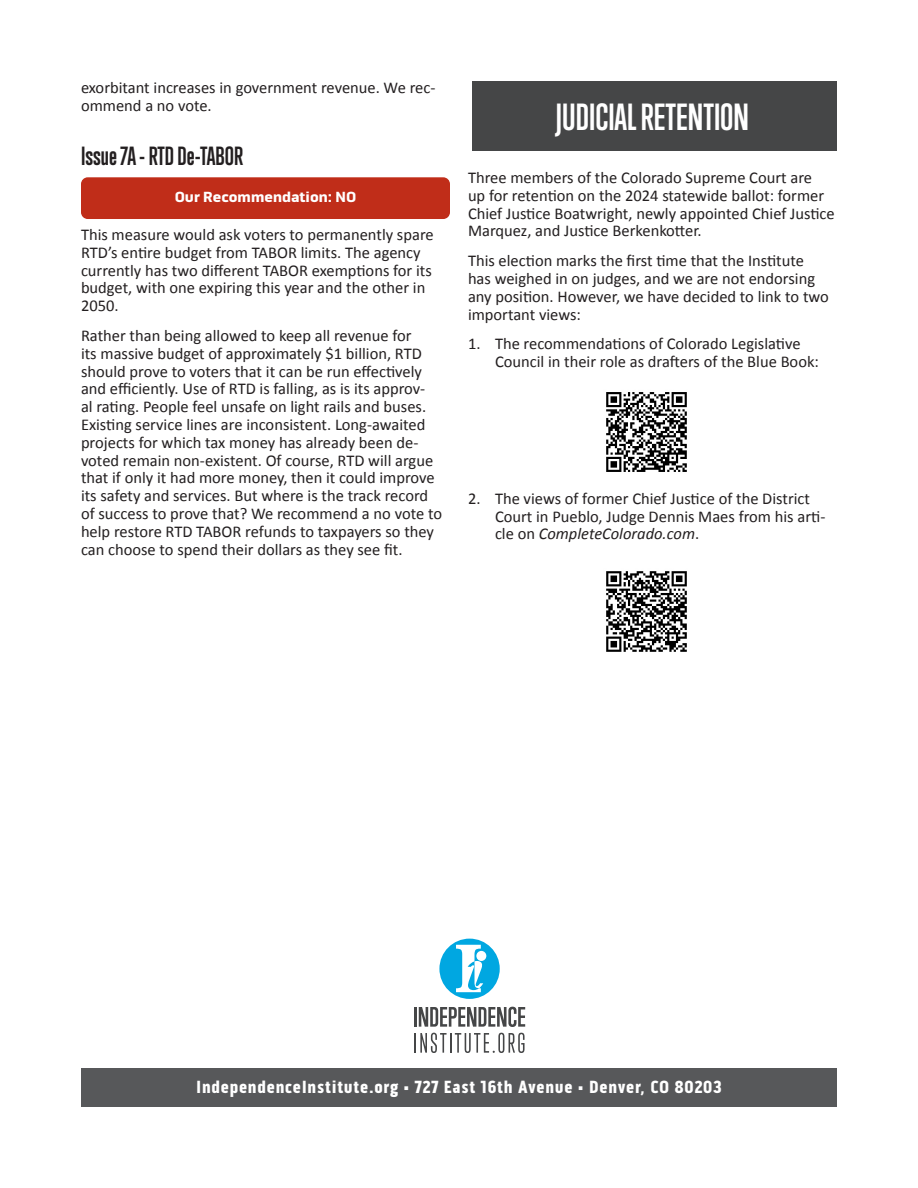
<style>
.page{position:relative;width:918px;height:1188px;background:#fff}
.page>*{position:absolute;margin:0;border:0;box-sizing:border-box;transform-origin:0 0}
.Ballot_Item{font:700 34.5px "Trump Gothic Pro";color:#fff}
.Ballot_Item-2{font:700 24px "Trump Gothic Pro";color:#231f20}
.t1{font:900 18px "Pill Gothic 300 mg";letter-spacing:.04em;color:#fff}
.t2{font:16.5px/17.9px "Calibri";color:#231f20}
.NO{font:900 15px "Pill Gothic 600 mg";color:#fff}
.s1{font-style:italic}
</style>
<div class="page">
<div style="left:472px;top:81px;width:365px;height:70px;background:#454647"></div>
<div style="left:81px;top:177px;width:369px;height:42px;background:#c02d19;border-radius:7px"></div>
<div style="left:81px;top:1068px;width:756px;height:39px;background:#57585a"></div>
<div style="left:439px;top:939px;width:61px;height:60px;background:#00a7e1;border-radius:50%"></div>
<div style="left:476px;top:951px;width:10px;height:10px;background:#fff;border-radius:50%"></div>
<svg style="left:456px;top:945px;width:27px;height:47px"></svg>
<hr style="left:414px;top:1007px;width:3px;height:20px;background:#454647">
<svg style="left:419px;top:1007px;width:106px;height:20px"></svg>
<svg style="left:415px;top:1033px;width:110px;height:20px"></svg>
<img style="left:606px;top:571px;width:81px;height:81px">
<img style="left:606px;top:392px;width:81px;height:80px">
<p class="t2" style="left:81px;top:79px;width:356px">exorbitant increases in government revenue. We rec&shy;ommend a no vote.</p>
<p class="Ballot_Item-2" style="left:81px;top:142px;width:164px">Issue 7A - RTD De-TABOR</p>
<p class="NO" style="left:175px;top:188px;width:183px">Our Recommendation: NO</p>
<p class="t2" style="left:81px;top:225px;width:354px">This measure would ask voters to permanently spare RTD’s entire budget from TABOR limits. The agency currently has two different TABOR exemptions for its budget, with one expiring this year and the other in 2050.</p>
<p class="t2" style="left:81px;top:326px;width:363px">Rather than being allowed to keep all revenue for<br>its massive budget of approximately $1 billion, RTD should prove to voters that it can be run effectively and efficiently. Use of RTD is falling, as is its approv-<br>al rating. People feel unsafe on light rails and buses.<br>Existing service lines are inconsistent. Long-awaited projects for which tax money has already been de&shy;voted remain non-existent. Of course, RTD will argue that if only it had more money, then it could improve its safety and services. But where is the track record of success to prove that? We recommend a no vote to help restore RTD TABOR refunds to taxpayers so they can choose to spend their dollars as they see fit.</p>
<p class="Ballot_Item" style="left:556px;top:96px;width:195px">JUDICIAL RETENTION</p>
<p class="t2" style="left:468px;top:168px;width:368px">Three members of the Colorado Supreme Court are<br>up for retention on the 2024 statewide ballot: former Chief Justice Boatwright, newly appointed Chief Justice Marquez, and Justice Berkenkotter.</p>
<p class="t2" style="left:468px;top:251px;width:362px">This election marks the first time that the Institute has weighed in on judges, and we are not endorsing any position. However, we have decided to link to two important views:</p>
<p class="t2" style="left:495px;top:335px;width:325px;text-indent:-27px">1. The recommendations of Colorado Legislative<br>Council in their role as drafters of the Blue Book:</p>
<p class="t2" style="left:495px;top:489px;width:332px;text-indent:-27px">2. The views of former Chief Justice of the District<br>Court in Pueblo, Judge Dennis Maes from his arti&shy;cle on <span class="s1">CompleteColorado.com</span>.</p>
<p class="t1" style="left:196px;top:1076px;width:527px">IndependenceInstitute.org • 727 East 16th Avenue • Denver, CO 80203</p>
</div>
